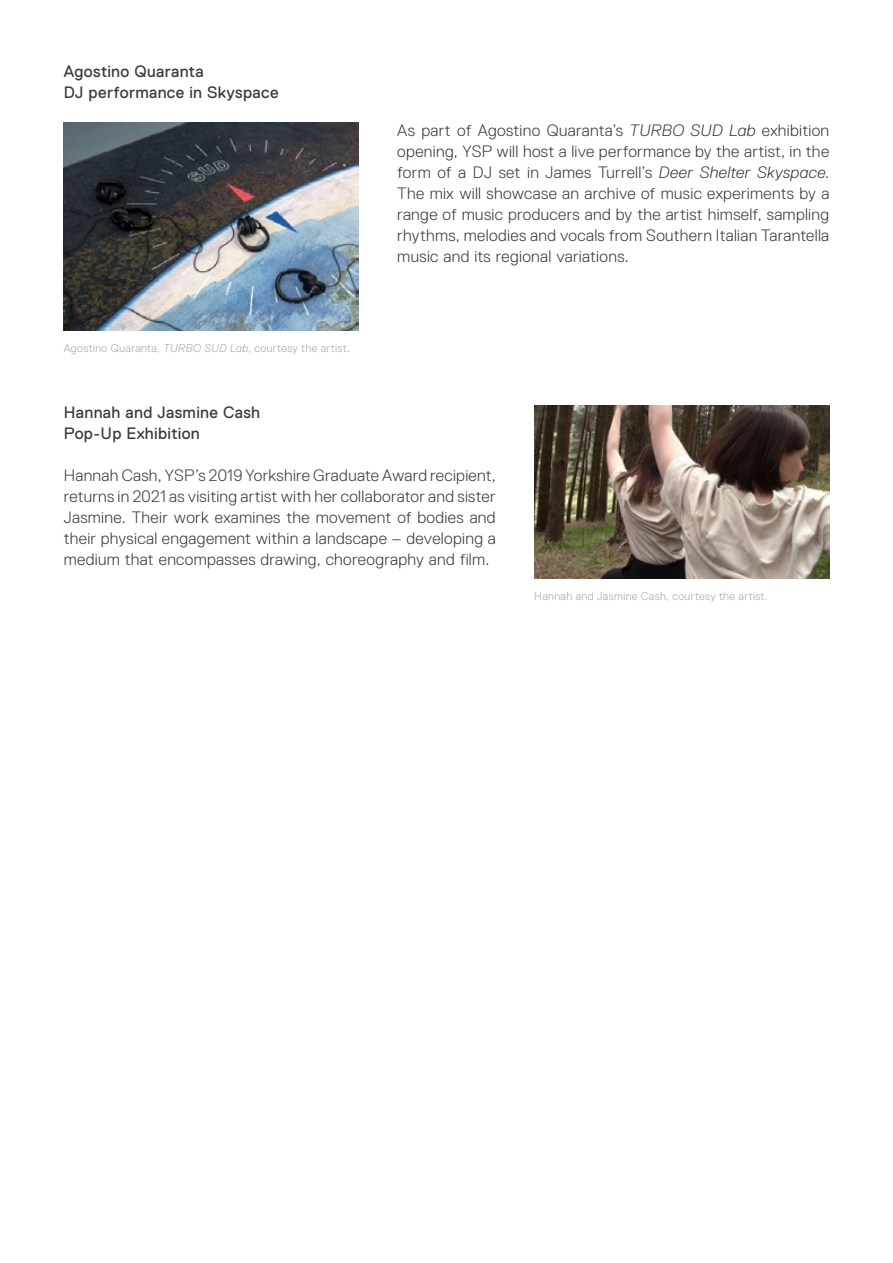
<style>
.page{position:relative;width:893px;height:1263px;background:#fff}
.page>*{position:absolute;margin:0;border:0;box-sizing:border-box;transform-origin:0 0}
.t1{font:300 16.5px/21px "Replica Std";letter-spacing:.02em;color:#3c3c3b;text-align:justify}
.t2{font:16.5px/21px "Replica Std";letter-spacing:.02em;color:#3c3c3b}
.t3{font:300 11.25px "Replica Std";letter-spacing:.035em;color:#a8a8a7}
.s1{font-style:italic}
</style>
<div class="page">
<img style="left:534px;top:405px;width:295px;height:174px">
<img style="left:64px;top:123px;width:295px;height:207px">
<p class="t2" style="left:64px;top:61px;width:216px">Agostino Quaranta<br>DJ performance in Skyspace</p>
<p class="t3" style="left:64px;top:341px;width:287px">Agostino Quaranta, <span class="s1">TURBO SUD Lab</span>, courtesy the artist.</p>
<p class="t1" style="left:397px;top:119px;width:433px">As part of Agostino Quaranta’s <span class="s1">TURBO SUD Lab</span> exhibition opening, YSP will host a live performance by the artist, in the form of a DJ set in James Turrell’s <span class="s1">Deer Shelter Skyspace</span>.<br>The mix will showcase an archive of music experiments by a range of music producers and by the artist himself, sampling rhythms, melodies and vocals from Southern Italian Tarantella music and its regional variations.</p>
<p class="t2" style="left:64px;top:402px;width:198px">Hannah and Jasmine Cash<br>Pop-Up Exhibition</p>
<p class="t1" style="left:64px;top:465px;width:433px">Hannah Cash, YSP’s 2019 Yorkshire Graduate Award recipient, returns in 2021 as visiting artist with her collaborator and sister Jasmine. Their work examines the movement of bodies and their physical engagement within a landscape – developing a medium that encompasses drawing, choreography and film.</p>
<p class="t3" style="left:534px;top:590px;width:235px">Hannah and Jasmine Cash, courtesy the artist.</p>
</div>
